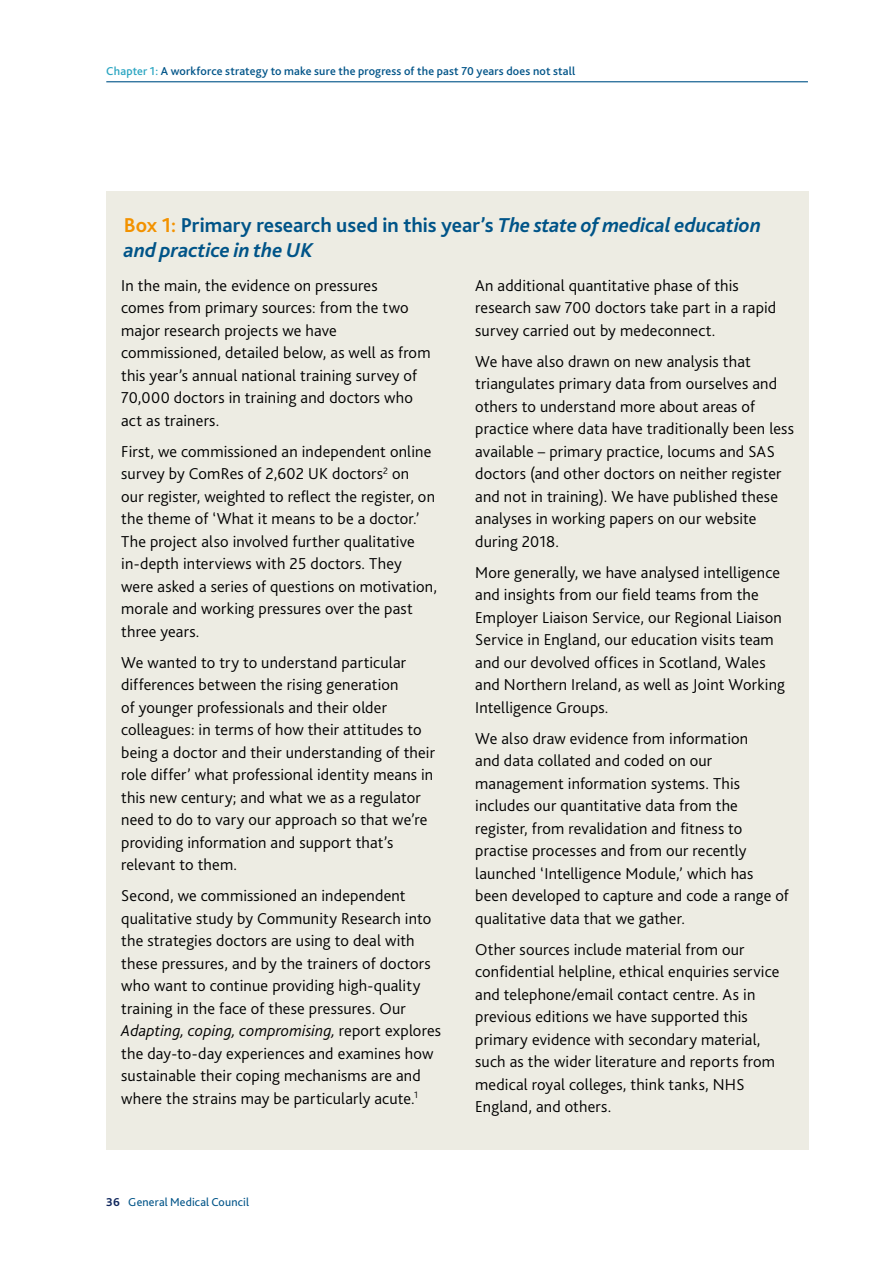
<style>
.page{position:relative;width:893px;height:1263px;background:#fff}
.page>*{position:absolute;margin:0;border:0;box-sizing:border-box;transform-origin:0 0}
.t1{font:italic 700 21px/25.5px "Bliss 2";letter-spacing:-.005em;color:#005488}
.t2{font:300 16.5px/22.5px "Bliss 2";letter-spacing:.01em;color:#000}
.t3{font:500 12px "Bliss 2";letter-spacing:.015em;color:#005488}
.t4{font:12px "Bliss 2";letter-spacing:.015em;color:#005488}
.s1{color:#2ca6c2}
.s2{font-style:normal;color:#f39200}
.s3{font-style:normal}
.s4{font-style:italic}
.s5{font-weight:700;color:#0f265c}
</style>
<div class="page">
<hr style="left:106px;top:81px;width:702px;height:1px;background:#005488">
<div style="left:106px;top:191px;width:702px;height:958px;background:#edece3"></div>
<p class="t3" style="left:106px;top:64px;width:471px"><span class="s1">Chapter 1:</span> A workforce strategy to make sure the progress of the past 70 years does not stall</p>
<p class="t1" style="left:124px;top:211px;width:639px"><span class="s2">Box 1:</span> <span class="s3">Primary research used in this year’s</span> The state of medical education and practice in the UK</p>
<p class="t2" style="left:121px;top:273px;width:311px">In the main, the evidence on pressures<br>comes from primary sources: from the two major research projects we have commissioned, detailed below, as well as from this year’s annual national training survey of 70,000 doctors in training and doctors who act as trainers.</p>
<p class="t2" style="left:121px;top:439px;width:317px">First, we commissioned an independent online survey by ComRes of 2,602 UK doctors<sup>2</sup> on<br>our register, weighted to reflect the register, on the theme of ‘What it means to be a doctor.’ The project also involved further qualitative in-depth interviews with 25 doctors. They were asked a series of questions on motivation, morale and working pressures over the past three years.</p>
<p class="t2" style="left:121px;top:651px;width:315px">We wanted to try to understand particular differences between the rising generation<br>of younger professionals and their older colleagues: in terms of how their attitudes to being a doctor and their understanding of their role differ’ what professional identity means in this new century; and what we as a regulator need to do to vary our approach so that we’re providing information and support that’s relevant to them.</p>
<p class="t2" style="left:121px;top:884px;width:321px">Second, we commissioned an independent qualitative study by Community Research into the strategies doctors are using to deal with these pressures, and by the trainers of doctors who want to continue providing high-quality training in the face of these pressures. Our <span class="s4">Adapting, coping, compromising,</span> report explores the day-to-day experiences and examines how sustainable their coping mechanisms are and where the strains may be particularly acute.<sup>1</sup></p>
<p class="t4" style="left:106px;top:1195px;width:144px"><span class="s5">36</span> General Medical Council</p>
<p class="t2" style="left:475px;top:273px;width:303px">An additional quantitative phase of this research saw 700 doctors take part in a rapid survey carried out by medeconnect.</p>
<p class="t2" style="left:475px;top:349px;width:320px">We have also drawn on new analysis that triangulates primary data from ourselves and others to understand more about areas of practice where data have traditionally been less available – primary practice, locums and SAS doctors (and other doctors on neither register and not in training). We have published these analyses in working papers on our website during 2018.</p>
<p class="t2" style="left:475px;top:561px;width:311px">More generally, we have analysed intelligence and insights from our field teams from the Employer Liaison Service, our Regional Liaison Service in England, our education visits team and our devolved offices in Scotland, Wales and Northern Ireland, as well as Joint Working Intelligence Groups.</p>
<p class="t2" style="left:475px;top:727px;width:315px">We also draw evidence from information<br>and data collated and coded on our management information systems. This includes our quantitative data from the register, from revalidation and fitness to practise processes and from our recently launched ‘Intelligence Module,’ which has been developed to capture and code a range of qualitative data that we gather.</p>
<p class="t2" style="left:475px;top:938px;width:306px">Other sources include material from our confidential helpline, ethical enquiries service and telephone/email contact centre. As in previous editions we have supported this primary evidence with secondary material, such as the wider literature and reports from medical royal colleges, think tanks, NHS England, and others.</p>
</div>
